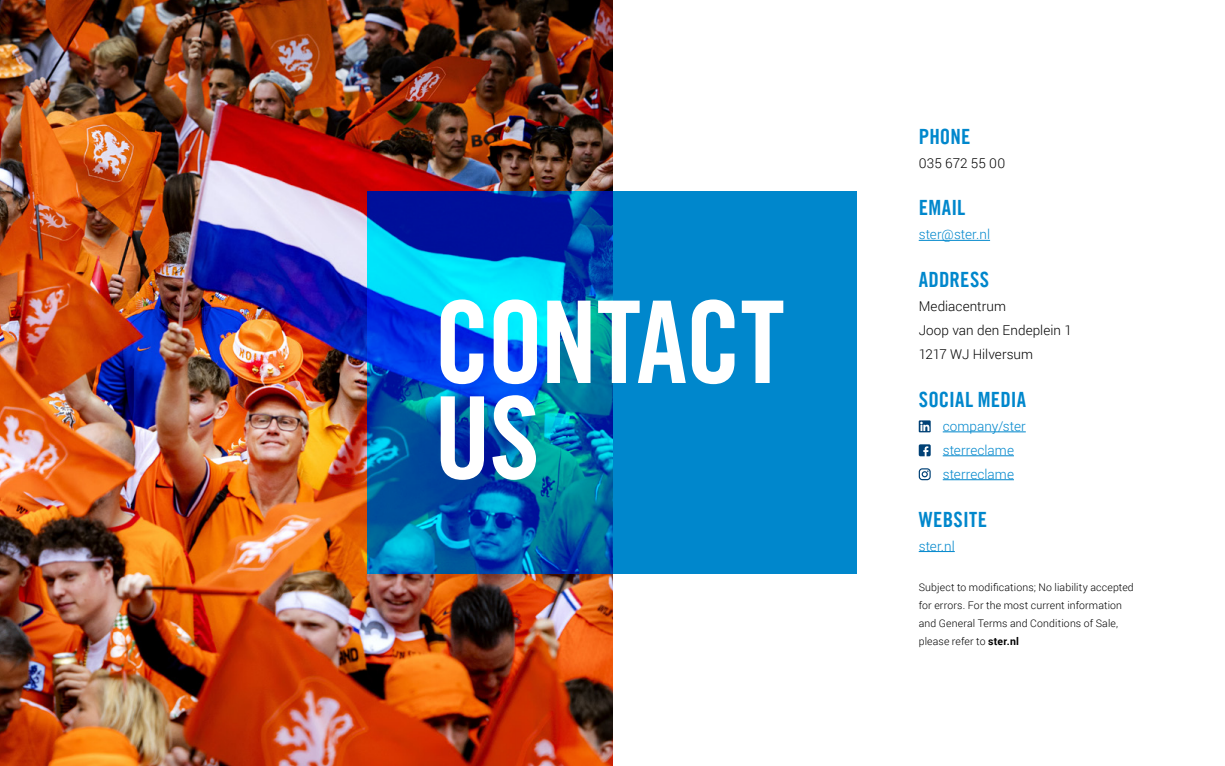
<style>
.page{position:relative;width:1225px;height:766px;background:#fff}
.page>*{position:absolute;margin:0;border:0;box-sizing:border-box;transform-origin:0 0}
.t1{font:114px/95.7px "Trade Gothic LT Com Bd Cn 20";letter-spacing:-.02em;color:#fff}
.t2{font:21px "Trade Gothic LT Com Bd Cn 20";letter-spacing:.01em;color:#0087cc}
.t3{font:300 13.5px/23.9px "Roboto";letter-spacing:.005em;color:#000}
.t4{font:300 13.5px/23.9px "Roboto";letter-spacing:.005em;color:#0087cc}
.t5{font:300 10.5px/18px "Roboto";letter-spacing:.015em;color:#000}
.s1{font-weight:700}
</style>
<div class="page">
<img style="left:0;top:0;width:612px;height:765px">
<svg style="left:367px;top:191px;width:490px;height:383px;background:#0076c3"></svg>
<hr style="left:918px;top:240px;width:72px;height:1px;background:#0087cc">
<hr style="left:942px;top:431px;width:83px;height:1px;background:#0087cc">
<hr style="left:942px;top:455px;width:72px;height:1px;background:#0087cc">
<hr style="left:942px;top:479px;width:72px;height:1px;background:#0087cc">
<hr style="left:918px;top:551px;width:36px;height:1px;background:#0087cc">
<svg style="left:918px;top:420px;width:12px;height:12px"></svg>
<svg style="left:918px;top:444px;width:12px;height:12px"></svg>
<svg style="left:918px;top:468px;width:12px;height:12px"></svg>
<h1 class="t1" style="left:434px;top:293px;width:352px">CONTACT<br>US</h1>
<h2 class="t2" style="left:918px;top:123px;width:53px">PHONE</h2>
<p class="t3" style="left:918px;top:150px;width:88px">035 672 55 00</p>
<h2 class="t2" style="left:918px;top:195px;width:48px">EMAIL</h2>
<p class="t4" style="left:918px;top:222px;width:73px">ster@ster.nl</p>
<h2 class="t2" style="left:918px;top:267px;width:72px">ADDRESS</h2>
<p class="t3" style="left:918px;top:294px;width:155px">Mediacentrum<br>Joop van den Endeplein 1<br>1217 WJ Hilversum</p>
<h2 class="t2" style="left:918px;top:386px;width:109px">SOCIAL MEDIA</h2>
<p class="t4" style="left:942px;top:413px;width:84px">company/ster sterreclame sterreclame</p>
<h2 class="t2" style="left:918px;top:506px;width:70px">WEBSITE</h2>
<p class="t4" style="left:918px;top:533px;width:38px">ster.nl</p>
<p class="t5" style="left:918px;top:578px;width:217px">Subject to modifications; No liability accepted for errors. For the most current information and General Terms and Conditions of Sale, please refer to <span class="s1">ster.nl</span></p>
</div>
